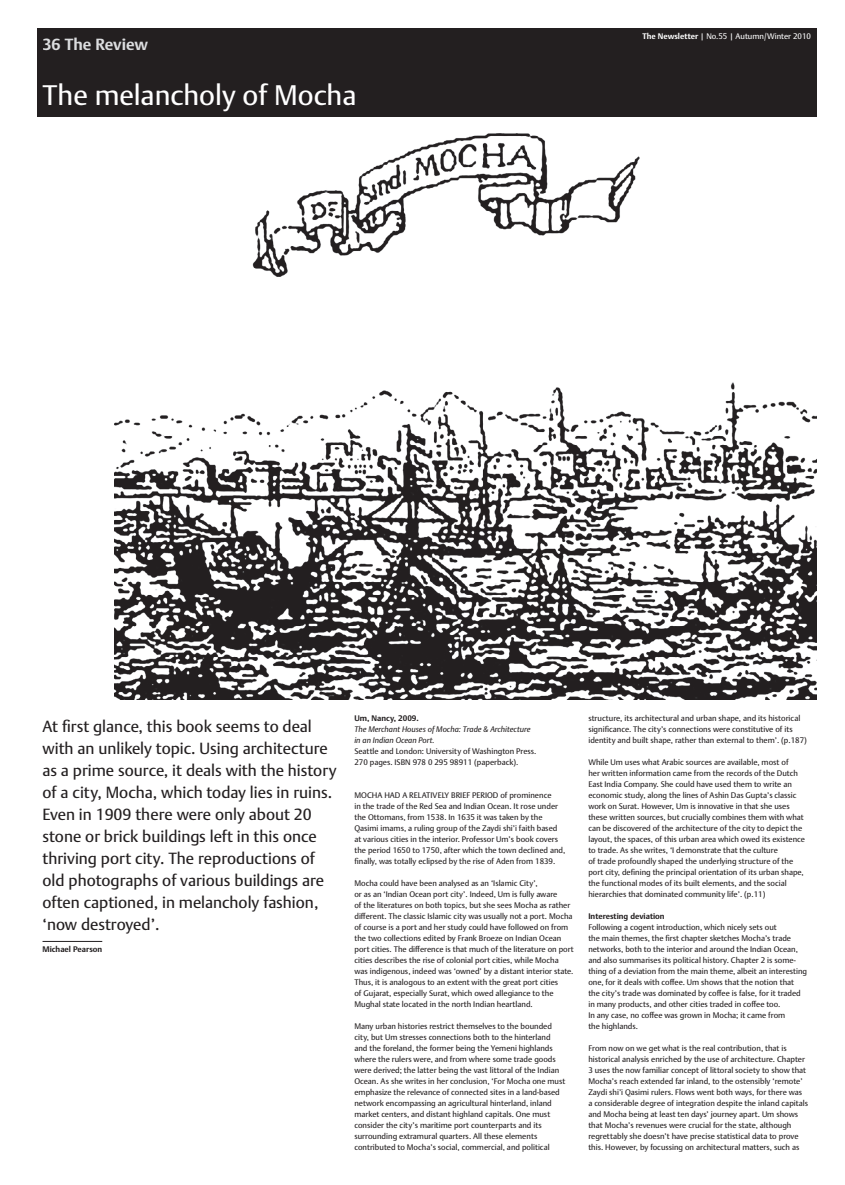
<style>
.page{position:relative;width:845px;height:1185px;background:#fff}
.page>*{position:absolute;margin:0;border:0;box-sizing:border-box;transform-origin:0 0}
.t1{font:28px "DTL Argo TPRO";color:#fff}
.t2{font:16px/22px "DTL Argo TPRO";color:#231f20}
.t3{font:700 16px "DTL Argo TPRO";color:#dcdddf}
.t4{font:8px/11px "DTL Argo TPRO";color:#231f20}
.t5{font:italic 8px/11px "DTL Argo TPRO";color:#231f20}
.t6{font:700 8px "DTL Argo TPRO";color:#231f20}
.t7{font:8px "DTL Argo TPRO";color:#fff}
.s1{font-weight:700}
</style>
<div class="page">
<img style="left:115px;top:133px;width:701px;height:566px">
<div style="left:37px;top:28px;width:779px;height:88px;background:#231f20"></div>
<hr style="left:43px;top:941px;width:59px;height:1px;background:#231f20">
<h2 class="t3" style="left:43px;top:35px;width:107px">36 The Review</h2>
<h1 class="t1" style="left:43px;top:79px;width:315px">The melancholy of Mocha</h1>
<p class="t7" style="left:642px;top:32px;width:170px"><span class="s1">The Newsletter</span> | No.55 | Autumn/Winter 2010</p>
<p class="t2" style="left:43px;top:716px;width:295px">At first glance, this book seems to deal with an unlikely topic. Using architecture as a prime source, it deals with the history of a city, Mocha, which today lies in ruins.<br>Even in 1909 there were only about 20 stone or brick buildings left in this once thriving port city. The reproductions of old photographs of various buildings are often captioned, in melancholy fashion, ‘now destroyed’.</p>
<p class="t6" style="left:43px;top:945px;width:61px">Michael Pearson</p>
<p class="t6" style="left:354px;top:714px;width:66px">Um, Nancy, 2009.</p>
<p class="t5" style="left:354px;top:724px;width:178px">The Merchant Houses of Mocha: Trade &amp; Architecture in an Indian Ocean Port.</p>
<p class="t4" style="left:354px;top:746px;width:183px">Seattle and London: University of Washington Press.<br>270 pages. ISBN 978 0 295 98911 (paperback).</p>
<p class="t4" style="left:354px;top:790px;width:212px">MOCHA HAD A RELATIVELY BRIEF PERIOD of prominence<br>in the trade of the Red Sea and Indian Ocean. It rose under the Ottomans, from 1538. In 1635 it was taken by the Qasimi imams, a ruling group of the Zaydi shi’i faith based at various cities in the interior. Professor Um’s book covers the period 1650 to 1750, after which the town declined and, finally, was totally eclipsed by the rise of Aden from 1839.</p>
<p class="t4" style="left:354px;top:878px;width:221px">Mocha could have been analysed as an ‘Islamic City’,<br>or as an ‘Indian Ocean port city’. Indeed, Um is fully aware<br>of the literatures on both topics, but she sees Mocha as rather different. The classic Islamic city was usually not a port. Mocha of course is a port and her study could have followed on from the two collections edited by Frank Broeze on Indian Ocean port cities. The difference is that much of the literature on port cities describes the rise of colonial port cities, while Mocha was indigenous, indeed was ‘owned’ by a distant interior state.<br>Thus, it is analogous to an extent with the great port cities<br>of Gujarat, especially Surat, which owed allegiance to the Mughal state located in the north Indian heartland.</p>
<p class="t4" style="left:354px;top:1021px;width:212px">Many urban histories restrict themselves to the bounded city, but Um stresses connections both to the hinterland and the foreland, the former being the Yemeni highlands where the rulers were, and from where some trade goods were derived; the latter being the vast littoral of the Indian Ocean. As she writes in her conclusion, ‘For Mocha one must emphasize the relevance of connected sites in a land-based network encompassing an agricultural hinterland, inland market centers, and distant highland capitals. One must consider the city’s maritime port counterparts and its surrounding extramural quarters. All these elements contributed to Mocha’s social, commercial, and political</p>
<p class="t4" style="left:588px;top:713px;width:220px">structure, its architectural and urban shape, and its historical significance. The city’s connections were constitutive of its identity and built shape, rather than external to them’. (p.187)</p>
<p class="t4" style="left:588px;top:757px;width:218px">While Um uses what Arabic sources are available, most of<br>her written information came from the records of the Dutch East India Company. She could have used them to write an economic study, along the lines of Ashin Das Gupta’s classic work on Surat. However, Um is innovative in that she uses these written sources, but crucially combines them with what can be discovered of the architecture of the city to depict the layout, the spaces, of this urban area which owed its existence to trade. As she writes, ‘I demonstrate that the culture<br>of trade profoundly shaped the underlying structure of the port city, defining the principal orientation of its urban shape, the functional modes of its built elements, and the social hierarchies that dominated community life’. (p.11)</p>
<p class="t6" style="left:588px;top:912px;width:78px">Interesting deviation</p>
<p class="t4" style="left:588px;top:922px;width:220px">Following a cogent introduction, which nicely sets out<br>the main themes, the first chapter sketches Mocha’s trade networks, both to the interior and around the Indian Ocean, and also summarises its political history. Chapter 2 is some&shy;thing of a deviation from the main theme, albeit an interesting one, for it deals with coffee. Um shows that the notion that the city’s trade was dominated by coffee is false, for it traded in many products, and other cities traded in coffee too.<br>In any case, no coffee was grown in Mocha; it came from<br>the highlands.</p>
<p class="t4" style="left:588px;top:1043px;width:221px">From now on we get what is the real contribution, that is historical analysis enriched by the use of architecture. Chapter 3 uses the now familiar concept of littoral society to show that Mocha’s reach extended far inland, to the ostensibly ‘remote’ Zaydi shi’i Qasimi rulers. Flows went both ways, for there was<br>a considerable degree of integration despite the inland capitals and Mocha being at least ten days’ journey apart. Um shows that Mocha’s revenues were crucial for the state, although regrettably she doesn’t have precise statistical data to prove this. However, by focussing on architectural matters, such as</p>
</div>
